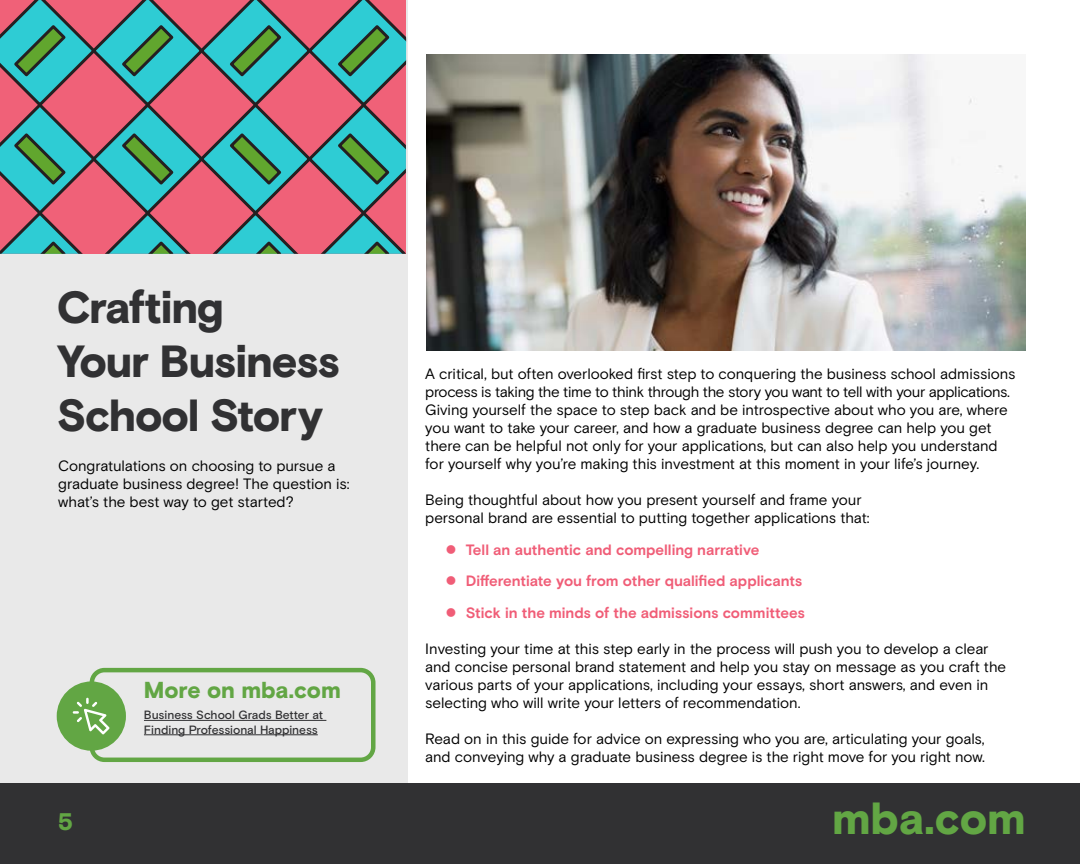
<style>
.page{position:relative;width:1080px;height:864px;background:#fff}
.page>*{position:absolute;margin:0;border:0;box-sizing:border-box;transform-origin:0 0}
.t1{font:900 45px/54px "Basis Grotesque Pro";letter-spacing:-.03em;color:#313133}
.t2{font:900 45px "Basis Grotesque Pro";letter-spacing:-.005em;color:#62a644}
.t3{font:900 24px "Basis Grotesque Pro";color:#62a644}
.t4{font:900 23.1px "Basis Grotesque Pro";letter-spacing:-.005em;color:#62a644}
.t5{font:15px/18px "Basis Grotesque Pro";letter-spacing:-.01em;color:#000}
.t6{font:700 15px/31.5px "Basis Grotesque Pro";letter-spacing:-.005em;color:#f05d77}
.t7{font:500 12px/14.4px "Basis Grotesque Pro";letter-spacing:-.01em;color:#313133}
</style>
<div class="page">
<div style="left:0;top:783px;width:1080px;height:81px;background:#313133"></div>
<div style="left:0;top:0;width:407px;height:783px;background:#e9e9e9"></div>
<hr style="left:144px;top:720px;width:182px;height:1px;background:#313133">
<hr style="left:144px;top:734px;width:174px;height:1px;background:#313133">
<div style="left:90px;top:668px;width:286px;height:94px;border:4px solid #62a644;border-radius:13px"></div>
<div style="left:57px;top:681px;width:69px;height:70px;background:#62a644;border-radius:50%"></div>
<svg style="left:73px;top:698px;width:37px;height:36px"></svg>
<img style="left:426px;top:55px;width:599px;height:295px">
<svg style="left:0;top:0;width:406px;height:254px;background:#86868d"></svg>
<h1 class="t1" style="left:57px;top:283px;width:285px">Crafting<br>Your Business<br>School Story</h1>
<p class="t5" style="left:58px;top:457px;width:293px">Congratulations on choosing to pursue a graduate business degree! The question is: what’s the best way to get started?</p>
<h3 class="t4" style="left:144px;top:676px;width:199px">More on mba.com</h3>
<p class="t7" style="left:144px;top:708px;width:181px">Business School Grads Better at<br>Finding Professional Happiness</p>
<p class="t5" style="left:425px;top:365px;width:592px">A critical, but often overlooked first step to conquering the business school admissions process is taking the time to think through the story you want to tell with your applications.<br>Giving yourself the space to step back and be introspective about who you are, where you want to take your career, and how a graduate business degree can help you get there can be helpful not only for your applications, but can also help you understand for yourself why you’re making this investment at this moment in your life’s journey.</p>
<p class="t5" style="left:425px;top:491px;width:446px">Being thoughtful about how you present yourself and frame your personal brand are essential to putting together applications that:</p>
<p class="t6" style="left:466px;top:534px;width:341px">Tell an authentic and compelling narrative<br>Differentiate you from other qualified applicants<br>Stick in the minds of the admissions committees</p>
<p class="t5" style="left:425px;top:640px;width:582px">Investing your time at this step early in the process will push you to develop a clear and concise personal brand statement and help you stay on message as you craft the various parts of your applications, including your essays, short answers, and even in selecting who will write your letters of recommendation.</p>
<p class="t5" style="left:425px;top:730px;width:561px">Read on in this guide for advice on expressing who you are, articulating your goals, and conveying why a graduate business degree is the right move for you right now.</p>
<h2 class="t3" style="left:58px;top:808px;width:16px">5</h2>
<h1 class="t2" style="left:832px;top:792px;width:195px">mba.com</h1>
</div>
